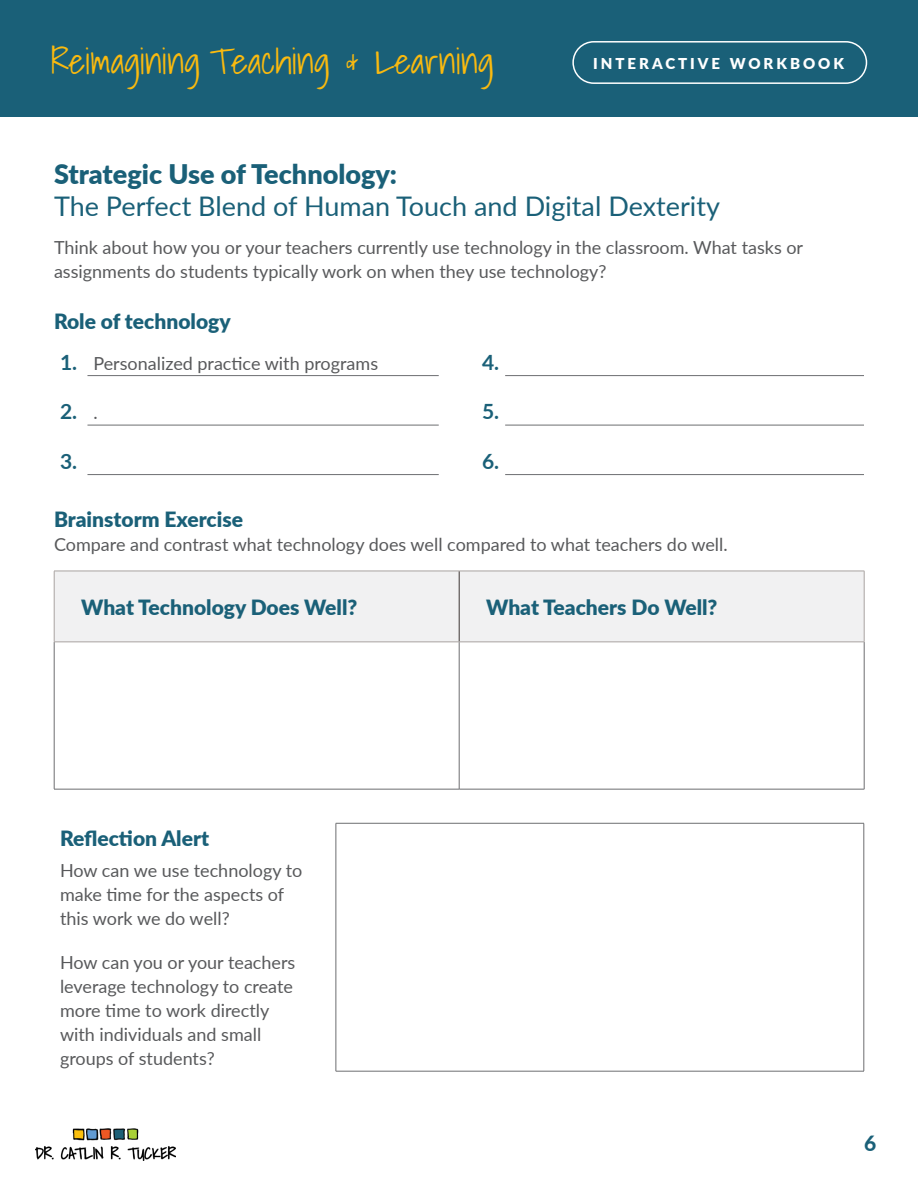
<style>
.page{position:relative;width:918px;height:1188px;background:#fff}
.page>*{position:absolute;margin:0;border:0;box-sizing:border-box;transform-origin:0 0}
.t1{font:300 36px "Shadows Into";color:#faba0f}
.t2{font:27px "Lato";color:#1a6078}
.t3{font:900 27px "Lato";color:#1a6078}
.t4{font:900 21px "Lato";color:#1a6078}
.t5{font:700 21px "Lato";color:#1a6078}
.t6{font:800 21px "Lato";color:#1a6078}
.t7{font:18px/24px "Lato";color:#58595b}
.t8{font:900 15px "Lato";letter-spacing:.2em;color:#fff}
.s1{font-weight:700;font-size:21px;color:#1a6078}
.s2{font-weight:400;font-size:18px;color:#58595b}
</style>
<div class="page">
<div style="left:0;top:0;width:918px;height:117px;background:#1a6078"></div>
<img style="left:35px;top:1128px;width:141px;height:33px">
<div style="left:572px;top:41px;width:295px;height:43px;border:2px solid #fff;border-radius:21px"></div>
<hr style="left:87px;top:375px;width:352px;height:1px;background:#6d6e71">
<hr style="left:505px;top:375px;width:359px;height:1px;background:#6d6e71">
<hr style="left:87px;top:425px;width:352px;height:1px;background:#6d6e71">
<hr style="left:505px;top:425px;width:359px;height:1px;background:#6d6e71">
<hr style="left:87px;top:474px;width:352px;height:1px;background:#6d6e71">
<hr style="left:505px;top:474px;width:359px;height:1px;background:#6d6e71">
<div style="left:55px;top:572px;width:809px;height:70px;background:#f1f1f2"></div>
<hr style="left:54px;top:642px;width:1px;height:147px;background:#6d6e71">
<hr style="left:459px;top:642px;width:1px;height:147px;background:#6d6e71">
<hr style="left:864px;top:642px;width:1px;height:147px;background:#6d6e71">
<hr style="left:54px;top:789px;width:405px;height:1px;background:#6d6e71">
<hr style="left:459px;top:789px;width:405px;height:1px;background:#6d6e71">
<hr style="left:459px;top:571px;width:1px;height:71px;background:#3c3633">
<hr style="left:54px;top:571px;width:405px;height:1px;background:#a9a3a1">
<hr style="left:54px;top:571px;width:1px;height:71px;background:#a9a3a1">
<hr style="left:459px;top:571px;width:405px;height:1px;background:#a9a3a1">
<hr style="left:864px;top:571px;width:1px;height:71px;background:#a9a3a1">
<hr style="left:54px;top:642px;width:405px;height:1px;background:#a9a3a1">
<hr style="left:459px;top:642px;width:405px;height:1px;background:#a9a3a1">
<hr style="left:336px;top:823px;width:528px;height:1px;background:#6d6e71">
<hr style="left:336px;top:823px;width:1px;height:248px;background:#6d6e71">
<hr style="left:864px;top:823px;width:1px;height:248px;background:#6d6e71">
<hr style="left:336px;top:1071px;width:528px;height:1px;background:#6d6e71">
<h1 class="t1" style="left:51px;top:32px;width:445px">Reimagining Teaching &amp; Learning</h1>
<p class="t8" style="left:593px;top:52px;width:252px">INTERACTIVE WORKBOOK</p>
<h2 class="t3" style="left:54px;top:154px;width:345px">Strategic Use of Technology:</h2>
<h2 class="t2" style="left:54px;top:187px;width:667px">The Perfect Blend of Human Touch and Digital Dexterity</h2>
<p class="t7" style="left:54px;top:234px;width:751px">Think about how you or your teachers currently use technology in the classroom. What tasks or assignments do students typically work on when they use technology?</p>
<p class="t4" style="left:54px;top:305px;width:178px">Role of technology</p>
<p class="t7" style="left:60px;top:350px;width:320px"><span class="s1">1.</span> Personalized practice with programs</p>
<p class="t5" style="left:482px;top:347px;width:19px">4.</p>
<p class="t5" style="left:60px;top:396px;width:39px">2. <span class="s2">.</span></p>
<p class="t5" style="left:482px;top:396px;width:19px">5.</p>
<p class="t5" style="left:60px;top:445px;width:19px">3.</p>
<p class="t5" style="left:482px;top:445px;width:19px">6.</p>
<p class="t4" style="left:54px;top:503px;width:191px">Brainstorm Exercise</p>
<p class="t7" style="left:54px;top:531px;width:675px">Compare and contrast what technology does well compared to what teachers do well.</p>
<p class="t4" style="left:81px;top:591px;width:278px">What Technology Does Well?</p>
<p class="t4" style="left:486px;top:591px;width:233px">What Teachers Do Well?</p>
<p class="t4" style="left:60px;top:823px;width:151px">Reflection Alert</p>
<p class="t7" style="left:60px;top:858px;width:244px">How can we use technology to make time for the aspects of this work we do well?</p>
<p class="t7" style="left:60px;top:950px;width:237px">How can you or your teachers leverage technology to create more time to work directly with individuals and small groups of students?</p>
<p class="t6" style="left:864px;top:1128px;width:14px">6</p>
</div>
